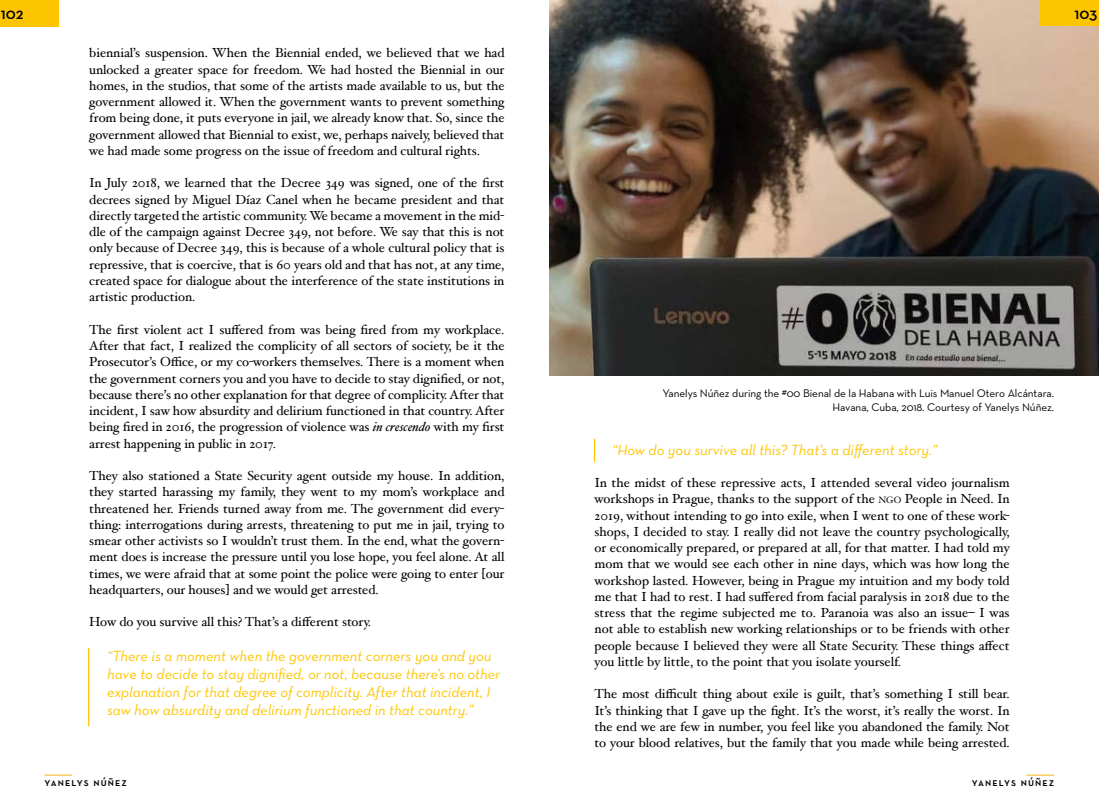
<style>
.page{position:relative;width:1099px;height:812px;background:#fff}
.page>*{position:absolute;margin:0;border:0;box-sizing:border-box;transform-origin:0 0}
.t1{font:600 16.25px "Neutraface Text";letter-spacing:-.005em;color:#000}
.CitaAmarilla{font:italic 15px/18px "Neutra Text";color:#fdc500}
.txt{font:13.12px/16.2px "Hoefler Text";letter-spacing:-.005em;color:#000;text-align:justify}
.Estilo_de_párrafo_1{font:11.25px/13.8px "Neutraface Text";letter-spacing:-.005em;color:#000;text-align:right}
.t2{font:600 11.25px "Neutraface Text";letter-spacing:.1em;color:#000}
.s1{font-style:italic}
.s2{font-size:9.12px}
</style>
<div class="page">
<img style="left:549px;top:0;width:549px;height:375px">
<div style="left:0;top:0;width:58px;height:27px;background:#fdc500"></div>
<div style="left:1040px;top:0;width:58px;height:26px;background:#fdc500"></div>
<hr style="left:88px;top:648px;width:1px;height:78px;background:#fdc500">
<svg style="left:45px;top:774px;width:27px;height:1px"></svg>
<svg style="left:1026px;top:774px;width:27px;height:1px"></svg>
<svg style="left:594px;top:438px;width:1px;height:24px"></svg>
<p class="t1" style="left:1px;top:3px;width:24px">102</p>
<p class="t1" style="left:1071px;top:3px;width:24px">103</p>
<p class="t1" style="left:1074px;top:3px;width:24px">103</p>
<p class="txt" style="left:89px;top:45px;width:416px">biennial’s suspension. When the Biennial ended, we believed that we had unlocked a greater space for freedom. We had hosted the Biennial in our homes, in the studios, that some of the artists made available to us, but the government allowed it. When the government wants to prevent something from being done, it puts everyone in jail, we already know that. So, since the government allowed that Biennial to exist, we, perhaps naively, believed that we had made some progress on the issue of freedom and cultural rights.</p>
<p class="txt" style="left:89px;top:175px;width:416px">In July 2018, we learned that the Decree 349 was signed, one of the first decrees signed by Miguel Díaz Canel when he became president and that directly targeted the artistic community. We became a movement in the mid&shy;dle of the campaign against Decree 349, not before. We say that this is not only because of Decree 349, this is because of a whole cultural policy that is repressive, that is coercive, that is 60 years old and that has not, at any time, created space for dialogue about the interference of the state institutions in artistic production.</p>
<p class="txt" style="left:89px;top:321px;width:416px">The first violent act I suffered from was being fired from my workplace.<br>After that fact, I realized the complicity of all sectors of society, be it the Prosecutor’s Office, or my co-workers themselves. There is a moment when the government corners you and you have to decide to stay dignified, or not, because there’s no other explanation for that degree of complicity. After that incident, I saw how absurdity and delirium functioned in that country. After being fired in 2016, the progression of violence was <span class="s1">in crescendo</span> with my first arrest happening in public in 2017.</p>
<p class="txt" style="left:89px;top:467px;width:416px">They also stationed a State Security agent outside my house. In addition, they started harassing my family, they went to my mom’s workplace and threatened her. Friends turned away from me. The government did every&shy;thing: interrogations during arrests, threatening to put me in jail, trying to smear other activists so I wouldn’t trust them. In the end, what the govern&shy;ment does is increase the pressure until you lose hope, you feel alone. At all times, we were afraid that at some point the police were going to enter [our headquarters, our houses] and we would get arrested.</p>
<p class="txt" style="left:89px;top:613px;width:283px">How do you survive all this? That’s a different story.</p>
<p class="CitaAmarilla" style="left:107px;top:646px;width:394px">“There is a moment when the government corners you and you have to decide to stay dignified, or not, because there’s no other explanation for that degree of complicity. After that incident, I saw how absurdity and delirium functioned in that country.”</p>
<p class="t2" style="left:45px;top:774px;width:84px">yanelys núñez</p>
<p class="Estilo_de_párrafo_1" style="left:662px;top:386px;width:393px">Yanelys Núñez during the #00 Bienal de la Habana with Luis Manuel Otero Alcántara.<br>Havana, Cuba, 2018. Courtesy of Yanelys Núñez.</p>
<p class="CitaAmarilla" style="left:612px;top:440px;width:326px">“How do you survive all this? That’s a different story.”</p>
<p class="txt" style="left:594px;top:474px;width:416px">In the midst of these repressive acts, I attended several video journalism workshops in Prague, thanks to the support of the <span class="s2">ngo</span> People in Need. In 2019, without intending to go into exile, when I went to one of these work&shy;shops, I decided to stay. I really did not leave the country psychologically, or economically prepared, or prepared at all, for that matter. I had told my mom that we would see each other in nine days, which was how long the workshop lasted. However, being in Prague my intuition and my body told me that I had to rest. I had suffered from facial paralysis in 2018 due to the stress that the regime subjected me to. Paranoia was also an issue– I was not able to establish new working relationships or to be friends with other people because I believed they were all State Security. These things affect you little by little, to the point that you isolate yourself.</p>
<p class="txt" style="left:594px;top:685px;width:416px">The most difficult thing about exile is guilt, that’s something I still bear.<br>It’s thinking that I gave up the fight. It’s the worst, it’s really the worst. In the end we are few in number, you feel like you abandoned the family. Not to your blood relatives, but the family that you made while being arrested.</p>
<p class="t2" style="left:971px;top:774px;width:84px">yanelys núñez</p>
</div>
